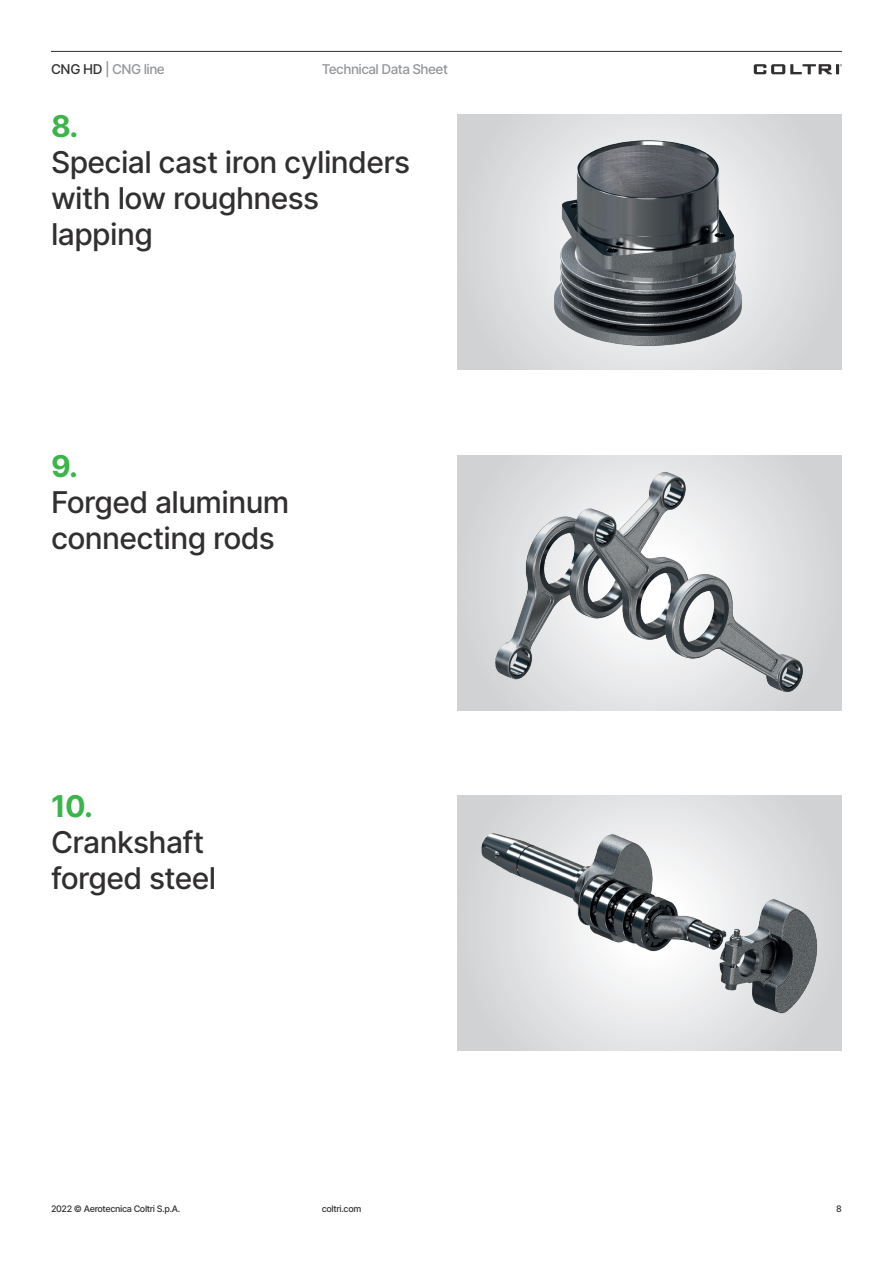
<style>
.page{position:relative;width:893px;height:1263px;background:#fff}
.page>*{position:absolute;margin:0;border:0;box-sizing:border-box;transform-origin:0 0}
.t1{font:30px/36px "Inter";letter-spacing:-.02em;color:#312f30}
.t2{font:30px "Inter";color:#3ab54a}
.t3{font:13.5px "Inter";letter-spacing:-.04em;color:#939598}
.t4{font:9px "Inter";letter-spacing:-.04em;color:#312f30}
.s1{color:#312f30}
</style>
<div class="page">
<div style="left:457px;top:115px;width:385px;height:255px;background:#dadbdd"></div>
<img style="left:553px;top:131px;width:193px;height:223px">
<div style="left:457px;top:455px;width:385px;height:255px;background:linear-gradient(to right,#dbdcde,#dbdcde)"></div>
<img style="left:494px;top:469px;width:311px;height:226px">
<div style="left:457px;top:795px;width:385px;height:255px;background:linear-gradient(to right,#dcdddf,#dcdddf)"></div>
<img style="left:478px;top:827px;width:343px;height:191px">
<hr style="left:51px;top:51px;width:791px;height:1px;background:#312f30">
<svg style="left:754px;top:64px;width:88px;height:10px"></svg>
<p class="t3" style="left:51px;top:60px;width:115px"><span class="s1">CNG HD</span> | CNG line</p>
<p class="t3" style="left:322px;top:60px;width:128px">Technical Data Sheet</p>
<p class="t2" style="left:51px;top:104px;width:29px">8.</p>
<p class="t1" style="left:51px;top:143px;width:361px">Special cast iron cylinders with low roughness lapping</p>
<p class="t2" style="left:51px;top:444px;width:29px">9.</p>
<p class="t1" style="left:51px;top:483px;width:240px">Forged aluminum connecting rods</p>
<p class="t2" style="left:51px;top:784px;width:44px">10.</p>
<p class="t1" style="left:51px;top:823px;width:167px">Crankshaft forged steel</p>
<p class="t4" style="left:51px;top:1202px;width:131px">2022 © Aerotecnica Coltri S.p.A.</p>
<p class="t4" style="left:322px;top:1202px;width:41px">coltri.com</p>
<p class="t4" style="left:836px;top:1202px;width:7px">8</p>
</div>
